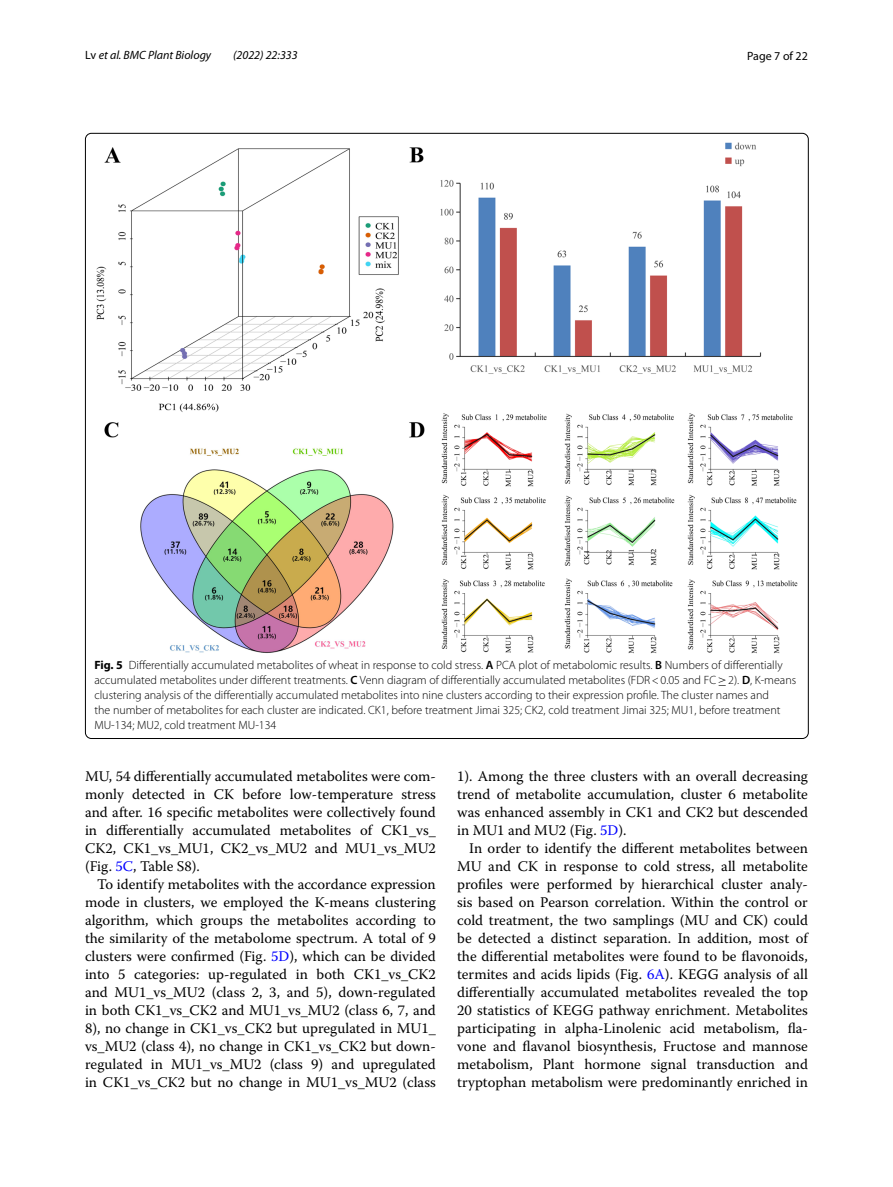
<style>
.page{position:relative;width:893px;height:1187px;background:#fff}
.page>*{position:absolute;margin:0;border:0;box-sizing:border-box;transform-origin:0 0}
.t1{font:14.7px/18px "Warnock Pro";color:#000;text-align:justify}
.t2{font:300 12px/15px "Myriad Pro";color:#000}
.t3{font:italic 12px "Myriad Pro";color:#000}
.t4{font:12px "Myriad Pro";color:#000}
.s1{font-style:normal}
.s2{font-weight:700}
.s3{font-weight:600}
.s4{font-family:"MTSY";font-weight:400}
.s5{color:#00f}
</style>
<div class="page">
<img style="left:97px;top:142px;width:700px;height:511px">
<p class="t3" style="left:85px;top:48px;width:128px"><span class="s1">Lv</span> et al. BMC Plant Biology</p>
<p class="t3" style="left:233px;top:48px;width:66px">(2022) 22:333</p>
<p class="t4" style="left:747px;top:48px;width:62px">Page 7 of 22</p>
<p class="t2" style="left:94px;top:657px;width:703px"><span class="s2">Fig. 5</span> Differentially accumulated metabolites of wheat in response to cold stress. <span class="s3">A</span> PCA plot of metabolomic results. <span class="s3">B</span> Numbers of differentially accumulated metabolites under different treatments. <span class="s3">C</span> Venn diagram of differentially accumulated metabolites (FDR&lt;0.05 and FC<span class="s4">≥</span>2). <span class="s3">D</span>, K-means clustering analysis of the differentially accumulated metabolites into nine clusters according to their expression profile. The cluster names and<br>the number of metabolites for each cluster are indicated. CK1, before treatment Jimai 325; CK2, cold treatment Jimai 325; MU1, before treatment MU-134; MU2, cold treatment MU-134</p>
<p class="t1" style="left:85px;top:766px;width:352px">MU, 54 differentially accumulated metabolites were com&shy;monly detected in CK before low-temperature stress and after. 16 specific metabolites were collectively found in differentially accumulated metabolites of CK1_vs_ CK2, CK1_vs_MU1, CK2_vs_MU2 and MU1_vs_MU2 (Fig. <span class="s5">5C</span>, Table S8).</p>
<p class="t1" style="left:85px;top:874px;width:352px;text-indent:12px">To identify metabolites with the accordance expression mode in clusters, we employed the K-means clustering algorithm, which groups the metabolites according to the similarity of the metabolome spectrum. A total of 9 clusters were confirmed (Fig. <span class="s5">5D</span>), which can be divided into 5 categories: up-regulated in both CK1_vs_CK2 and MU1_vs_MU2 (class 2, 3, and 5), down-regulated in both CK1_vs_CK2 and MU1_vs_MU2 (class 6, 7, and 8), no change in CK1_vs_CK2 but upregulated in MU1_ vs_MU2 (class 4), no change in CK1_vs_CK2 but down&shy;regulated in MU1_vs_MU2 (class 9) and upregulated in CK1_vs_CK2 but no change in MU1_vs_MU2 (class</p>
<p class="t1" style="left:457px;top:766px;width:352px">1). Among the three clusters with an overall decreasing trend of metabolite accumulation, cluster 6 metabolite was enhanced assembly in CK1 and CK2 but descended in MU1 and MU2 (Fig. <span class="s5">5D</span>).</p>
<p class="t1" style="left:457px;top:838px;width:352px;text-indent:12px">In order to identify the different metabolites between MU and CK in response to cold stress, all metabolite profiles were performed by hierarchical cluster analy&shy;sis based on Pearson correlation. Within the control or cold treatment, the two samplings (MU and CK) could be detected a distinct separation. In addition, most of the differential metabolites were found to be flavonoids, termites and acids lipids (Fig. <span class="s5">6A</span>). KEGG analysis of all differentially accumulated metabolites revealed the top 20 statistics of KEGG pathway enrichment. Metabolites participating in alpha-Linolenic acid metabolism, fla&shy;vone and flavanol biosynthesis, Fructose and mannose metabolism, Plant hormone signal transduction and tryptophan metabolism were predominantly enriched in</p>
</div>
